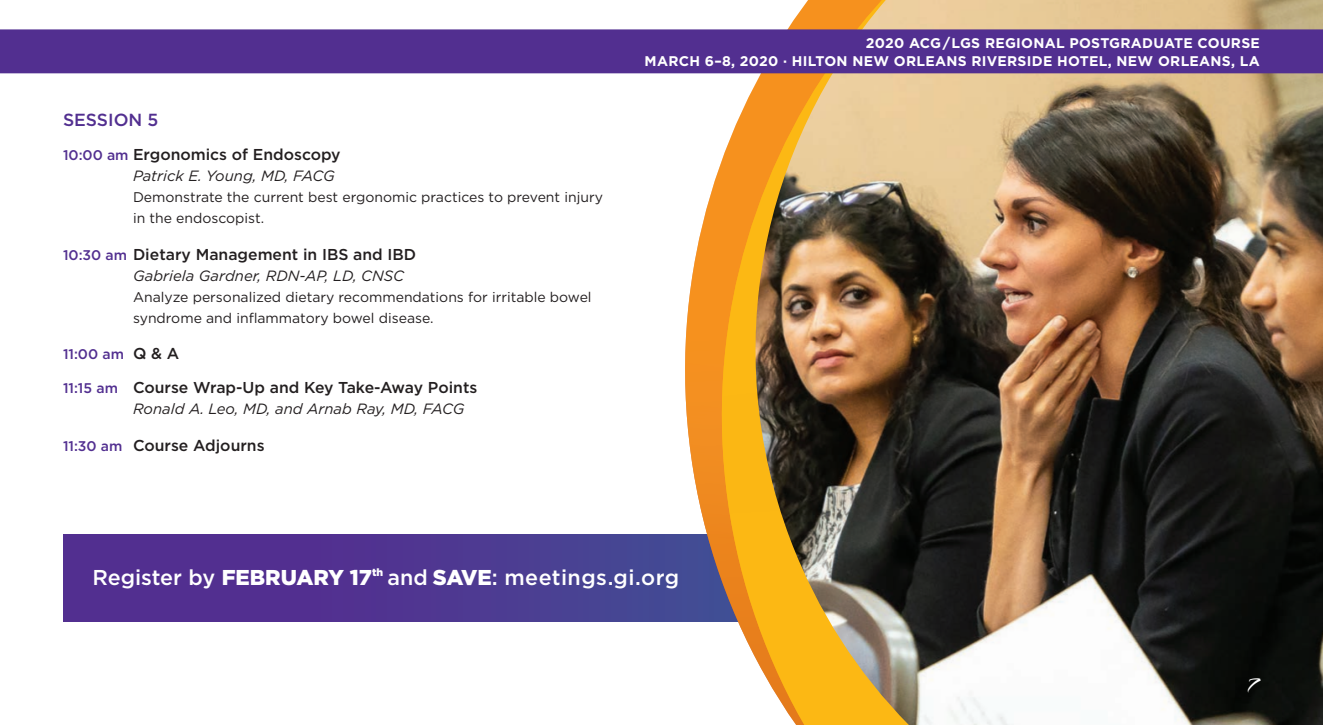
<style>
.page{position:relative;width:1323px;height:725px;background:#fff}
.page>*{position:absolute;margin:0;border:0;box-sizing:border-box;transform-origin:0 0}
.Presentation{font:28px "The Nauti Gal ROB";color:#fff}
.t1{font:500 21.53px "Gotham";letter-spacing:.005em;color:#fff}
.t2{font:500 17.5px "Gotham";color:#522f90}
.t3{font:500 15.75px "Gotham";color:#231f20}
.t4{font:italic 14.88px "Gotham";color:#231f20}
.t5{font:14px/21px "Gotham";color:#231f20}
.t6{font:700 14px/17.5px "Gotham";letter-spacing:.02em;color:#fff;text-align:right}
.t7{font:500 14px "Gotham";color:#522f90}
.s1{font-size:14px;color:#522f90}
.s2{font-size:15.75px;color:#231f20}
.s3{font-weight:900}
</style>
<div class="page">
<svg style="left:63px;top:534px;width:575px;height:88px;background:#4f3590"></svg>
<svg style="left:638px;top:73px;width:37px;height:549px"></svg>
<svg style="left:675px;top:73px;width:43px;height:549px"></svg>
<img style="left:718px;top:0;width:605px;height:724px">
<div style="left:0;top:29px;width:1323px;height:44px;background:#522f90"></div>
<p class="t2" style="left:63px;top:108px;width:97px">SESSION 5</p>
<p class="t3" style="left:63px;top:144px;width:279px"><span class="s1">10:00 am</span> Ergonomics of Endoscopy</p>
<p class="t4" style="left:133px;top:166px;width:203px">Patrick E. Young, MD, FACG</p>
<p class="t5" style="left:133px;top:186px;width:472px">Demonstrate the current best ergonomic practices to prevent injury in the endoscopist.</p>
<p class="t3" style="left:63px;top:244px;width:355px"><span class="s1">10:30 am</span> Dietary Management in IBS and IBD</p>
<p class="t4" style="left:133px;top:266px;width:273px">Gabriela Gardner, RDN-AP, LD, CNSC</p>
<p class="t5" style="left:133px;top:286px;width:460px">Analyze personalized dietary recommendations for irritable bowel syndrome and inflammatory bowel disease.</p>
<p class="t7" style="left:63px;top:345px;width:118px">11:00 am <span class="s2">Q &amp; A</span></p>
<p class="t3" style="left:63px;top:377px;width:416px"><span class="s1">11:15 am</span> Course Wrap-Up and Key Take-Away Points</p>
<p class="t4" style="left:133px;top:399px;width:333px">Ronald A. Leo, MD, and Arnab Ray, MD, FACG</p>
<p class="t3" style="left:63px;top:435px;width:203px"><span class="s1">11:30 am</span> Course Adjourns</p>
<p class="t6" style="left:645px;top:34px;width:617px">2020 ACG/LGS REGIONAL POSTGRADUATE COURSE<br>MARCH 6–8, 2020 · HILTON NEW ORLEANS RIVERSIDE HOTEL, NEW ORLEANS, LA</p>
<p class="t1" style="left:92px;top:563px;width:588px">Register by <span class="s3">FEBRUARY 17</span><sup>th</sup> and <span class="s3">SAVE</span>: meetings.gi.org</p>
<p class="Presentation" style="left:1247px;top:668px;width:12px">7</p>
</div>
